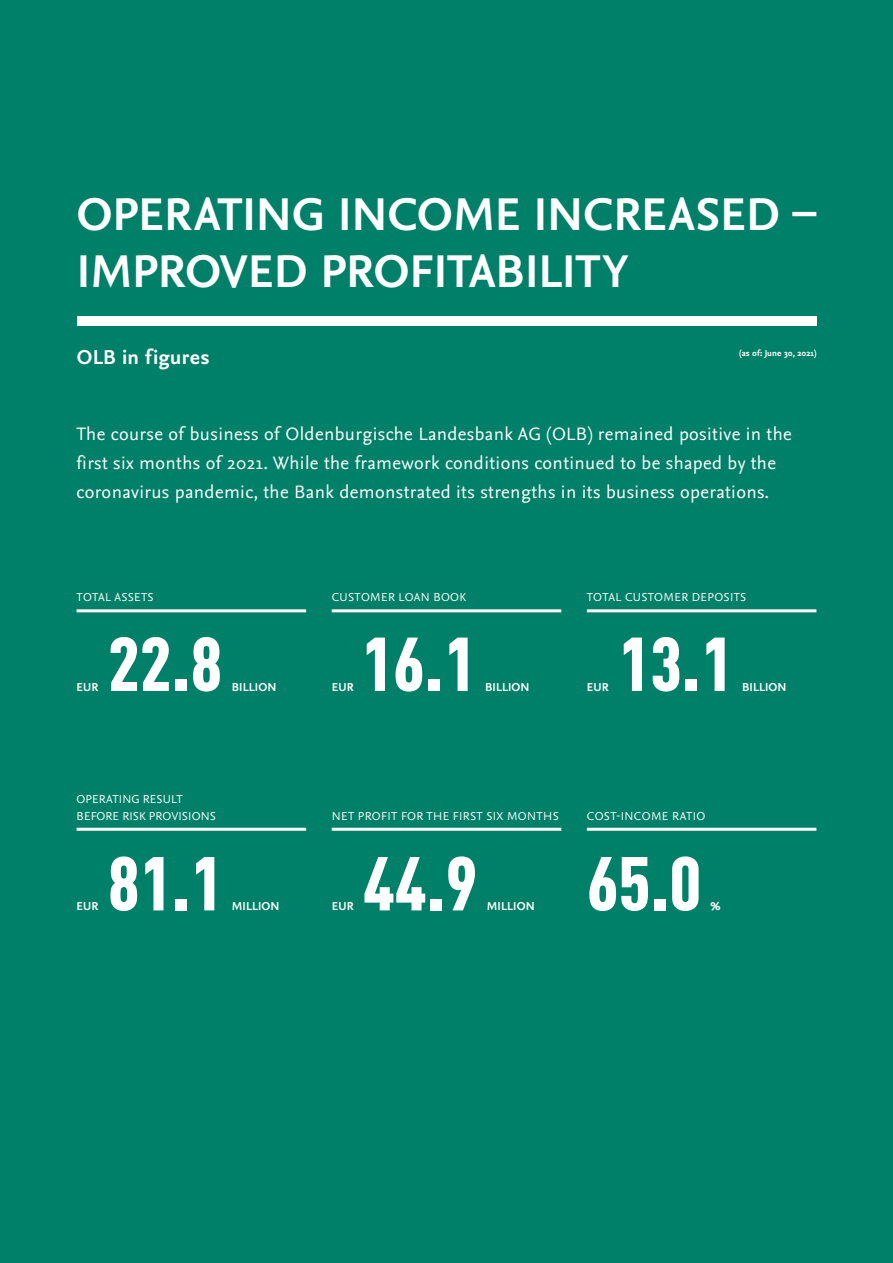
<style>
.page{position:relative;width:893px;height:1263px;background:#008068}
.page>*{position:absolute;margin:0;border:0;box-sizing:border-box;transform-origin:0 0}
.t1{font:900 75px "DIN Cond";color:#fff}
.t2{font:700 48px/57.4px "Nexus Sans OT";letter-spacing:-.005em;color:#fff}
.t3{font:700 21px "Nexus Sans OT";letter-spacing:.015em;color:#fff}
.t4{font:18.75px/28.7px "Nexus Sans OT";letter-spacing:.02em;color:#fff}
.t5{font:12px "Nexus Sans OT";letter-spacing:.03em;color:#fff}
.t6{font:700 12px "Nexus Sans OT";letter-spacing:.01em;color:#fff}
.t7{font:12px/16.8px "Nexus Sans OT";letter-spacing:.01em;color:#fff}
.t8{font:700 9px "Nexus Sans OT";letter-spacing:.01em;color:#fff}
</style>
<div class="page">
<div style="left:77px;top:316px;width:739px;height:9px;background:#fff"></div>
<hr style="left:77px;top:609px;width:229px;height:3px;background:#fff">
<hr style="left:77px;top:828px;width:229px;height:3px;background:#fff">
<hr style="left:332px;top:609px;width:229px;height:3px;background:#fff">
<hr style="left:332px;top:828px;width:229px;height:3px;background:#fff">
<hr style="left:587px;top:609px;width:229px;height:3px;background:#fff">
<hr style="left:587px;top:828px;width:229px;height:3px;background:#fff">
<h2 class="t2" style="left:77px;top:187px;width:741px">OPERATING INCOME INCREASED –<br>IMPROVED PROFITABILITY</h2>
<p class="t3" style="left:77px;top:345px;width:134px">OLB in figures</p>
<p class="t8" style="left:739px;top:348px;width:79px">(as of: June 30, 2021)</p>
<p class="t4" style="left:77px;top:420px;width:717px">The course of business of Oldenburgische Landesbank AG (OLB) remained positive in the first six months of 2021. While the framework conditions continued to be shaped by the coronavirus pandemic, the Bank demonstrated its strengths in its business operations.</p>
<p class="t5" style="left:77px;top:591px;width:79px">TOTAL ASSETS</p>
<p class="t5" style="left:332px;top:591px;width:136px">CUSTOMER LOAN BOOK</p>
<p class="t5" style="left:587px;top:591px;width:161px">TOTAL CUSTOMER DEPOSITS</p>
<p class="t6" style="left:77px;top:680px;width:23px">EUR</p>
<h1 class="t1" style="left:108px;top:617px;width:116px">22.8</h1>
<p class="t6" style="left:232px;top:680px;width:46px">BILLION</p>
<p class="t6" style="left:332px;top:680px;width:23px">EUR</p>
<h1 class="t1" style="left:361px;top:617px;width:116px">16.1</h1>
<p class="t6" style="left:485px;top:680px;width:46px">BILLION</p>
<p class="t6" style="left:587px;top:680px;width:23px">EUR</p>
<h1 class="t1" style="left:618px;top:617px;width:116px">13.1</h1>
<p class="t6" style="left:742px;top:680px;width:46px">BILLION</p>
<p class="t7" style="left:77px;top:791px;width:141px">OPERATING RESULT<br>BEFORE RISK PROVISIONS</p>
<p class="t5" style="left:332px;top:809px;width:229px">NET PROFIT FOR THE FIRST SIX MONTHS</p>
<p class="t5" style="left:587px;top:809px;width:120px">COST-INCOME RATIO</p>
<p class="t6" style="left:77px;top:900px;width:23px">EUR</p>
<h1 class="t1" style="left:108px;top:837px;width:116px">81.1</h1>
<p class="t6" style="left:232px;top:900px;width:49px">MILLION</p>
<p class="t6" style="left:332px;top:900px;width:23px">EUR</p>
<h1 class="t1" style="left:363px;top:837px;width:116px">44.9</h1>
<p class="t6" style="left:487px;top:900px;width:49px">MILLION</p>
<h1 class="t1" style="left:587px;top:837px;width:116px">65.0</h1>
<p class="t6" style="left:711px;top:900px;width:12px">%</p>
</div>
